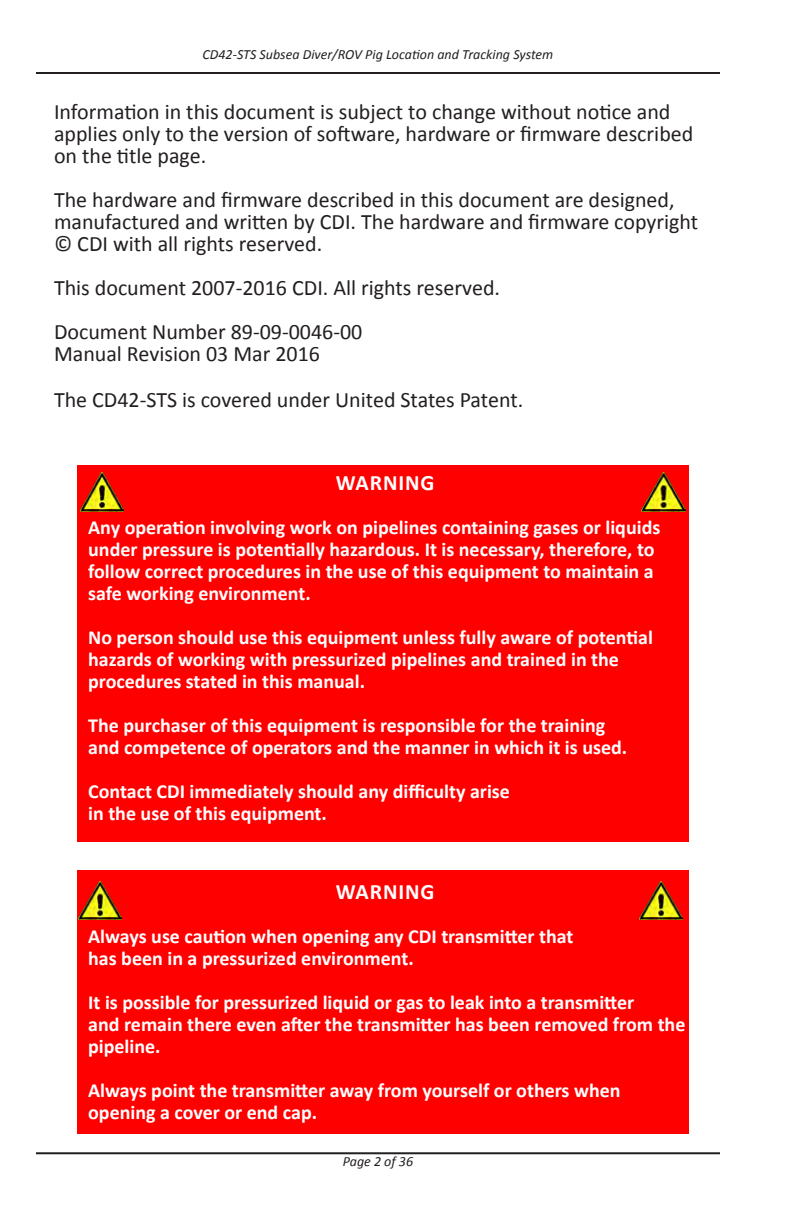
<style>
.page{position:relative;width:792px;height:1224px;background:#fff}
.page>*{position:absolute;margin:0;border:0;box-sizing:border-box;transform-origin:0 0}
.t1{font:22px/22px "Calibri";color:#231f20}
.t2{font:700 22px "Calibri";letter-spacing:.04em;color:#fff}
.t3{font:700 20px/22px "Calibri";color:#fff}
.t4{font:italic 14px "Calibri";color:#231f20}
</style>
<div class="page">
<hr style="left:36px;top:72px;width:684px;height:2px;background:#231f20">
<hr style="left:36px;top:1152px;width:684px;height:2px;background:#231f20">
<div style="left:77px;top:465px;width:612px;height:377px;background:#f00"></div>
<img style="left:80px;top:473px;width:44px;height:38px">
<img style="left:642px;top:473px;width:43px;height:38px">
<div style="left:77px;top:870px;width:612px;height:264px;background:#f00"></div>
<img style="left:78px;top:882px;width:44px;height:38px">
<img style="left:639px;top:882px;width:44px;height:38px">
<p class="t4" style="left:203px;top:45px;width:352px">CD42-STS Subsea Diver/ROV Pig Location and Tracking System</p>
<p class="t1" style="left:54px;top:101px;width:641px">Information in this document is subject to change without notice and applies only to the version of software, hardware or firmware described on the title page.</p>
<p class="t1" style="left:54px;top:189px;width:646px">The hardware and firmware described in this document are designed, manufactured and written by CDI. The hardware and firmware copyright © CDI with all rights reserved.</p>
<p class="t1" style="left:54px;top:266px;width:448px;line-height:44px">This document 2007-2016 CDI. All rights reserved.<br>Document Number 89-09-0046-00</p>
<p class="t1" style="left:54px;top:332px;width:471px;line-height:46px">Manual Revision 03 Mar 2016<br>The CD42-STS is covered under United States Patent.</p>
<p class="t2" style="left:336px;top:469px;width:100px">WARNING</p>
<p class="t3" style="left:88px;top:517px;width:574px">Any operation involving work on pipelines containing gases or liquids under pressure is potentially hazardous. It is necessary, therefore, to follow correct procedures in the use of this equipment to maintain a safe working environment.</p>
<p class="t3" style="left:88px;top:627px;width:566px">No person should use this equipment unless fully aware of potential hazards of working with pressurized pipelines and trained in the procedures stated in this manual.</p>
<p class="t3" style="left:88px;top:715px;width:541px">The purchaser of this equipment is responsible for the training and competence of operators and the manner in which it is used.</p>
<p class="t3" style="left:88px;top:781px;width:423px">Contact CDI immediately should any difficulty arise in the use of this equipment.</p>
<p class="t2" style="left:336px;top:877px;width:100px">WARNING</p>
<p class="t3" style="left:88px;top:925px;width:487px">Always use caution when opening any CDI transmitter that has been in a pressurized environment.</p>
<p class="t3" style="left:88px;top:991px;width:599px">It is possible for pressurized liquid or gas to leak into a transmitter<br>and remain there even after the transmitter has been removed from the pipeline.</p>
<p class="t3" style="left:88px;top:1079px;width:534px">Always point the transmitter away from yourself or others when opening a cover or end cap.</p>
<p class="t4" style="left:343px;top:1156px;width:72px">Page 2 of 36</p>
</div>
